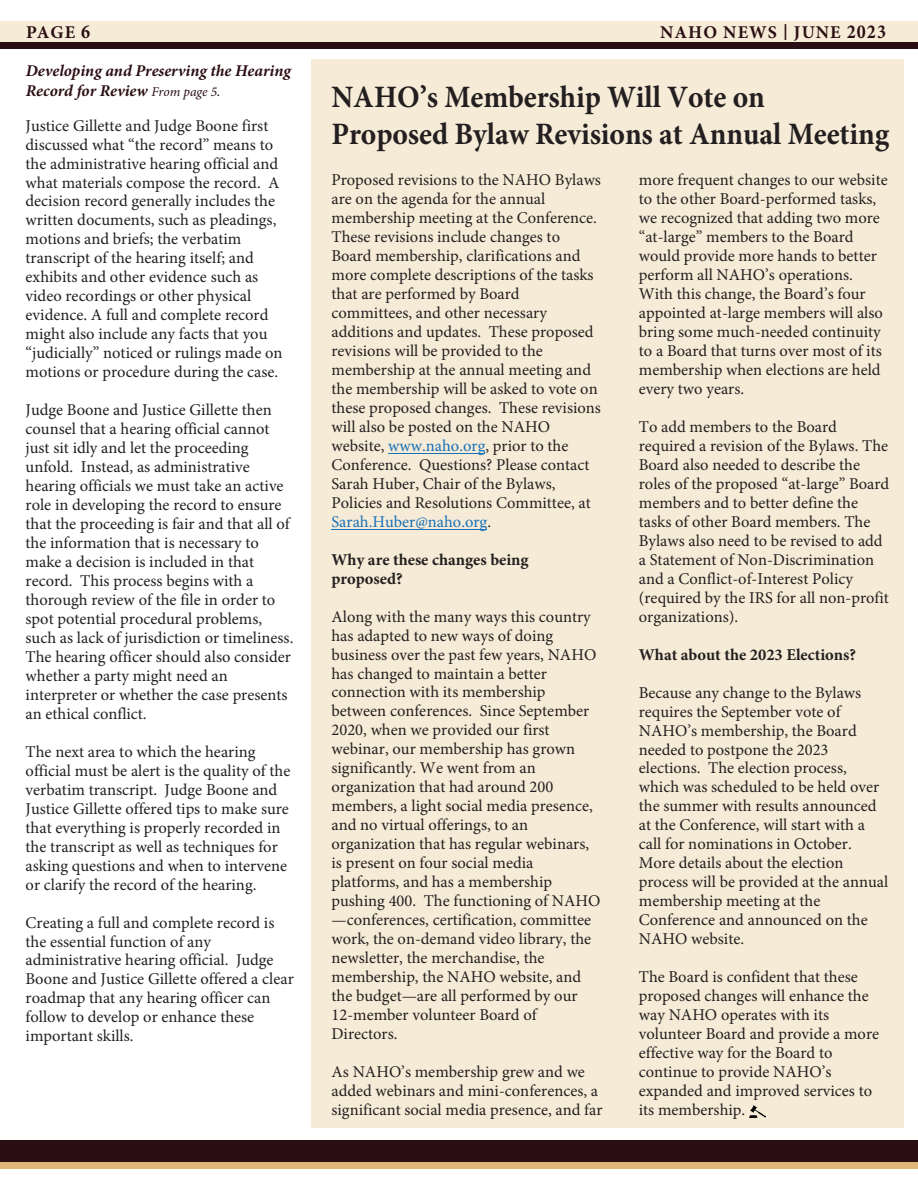
<style>
.page{position:relative;width:918px;height:1188px;background:#fff}
.page>*{position:absolute;margin:0;border:0;box-sizing:border-box;transform-origin:0 0}
.t1{font:700 31.2px/37.3px "Minion Pro";letter-spacing:-.005em;color:#231f20;scale:.95 1}
.t2{font:700 18px "Minion Pro";letter-spacing:.06em;color:#2b0e13}
.t3{font:16.5px/18.9px "Minion Pro";color:#231f20}
.t4{font:italic 700 16.5px/19.8px "Minion Pro";color:#2b0e13}
.t5{font:700 16.5px/18.9px "Minion Pro";color:#231f20}
.s1{font-size:19.8px}
.s2{font-size:15.9px}
.s3{font-weight:400;font-size:13.5px}
.s4{font-family:"Lincoln Miller B";font-weight:400;font-size:13.5px}
.s5{color:#1871b9}
</style>
<div class="page">
<div style="left:311px;top:59px;width:592px;height:1069px;background:#f6ebd6"></div>
<div style="left:0;top:21px;width:918px;height:22px;background:#f6ebd6"></div>
<div style="left:0;top:42px;width:918px;height:7px;background:#2b0e13"></div>
<div style="left:0;top:1140px;width:918px;height:22px;background:#2b0e13"></div>
<div style="left:0;top:1162px;width:918px;height:6px;background:#dfb776"></div>
<img style="left:750px;top:1105px;width:15px;height:13px">
<hr style="left:332px;top:529px;width:155px;height:1px;background:#1871b9">
<hr style="left:389px;top:453px;width:96px;height:1px;background:#1871b9">
<p class="t2" style="left:26px;top:19px;width:66px">PAGE <span class="s1">6</span></p>
<p class="t2" style="left:660px;top:20px;width:227px">NAHO NEWS <span class="s2">|</span> JUNE <span class="s1">2023</span></p>
<p class="t4" style="left:26px;top:61px;width:267px">Developing and Preserving the Hearing<br>Record for Review <span class="s3">From page 5</span><span class="s4">.</span></p>
<p class="t3" style="left:26px;top:116px;width:258px">Justice Gillette and Judge Boone first discussed what “the record” means to the administrative hearing official and what materials compose the record. A decision record generally includes the written documents, such as pleadings, motions and briefs; the verbatim transcript of the hearing itself; and exhibits and other evidence such as video recordings or other physical evidence. A full and complete record might also include any facts that you “judicially” noticed or rulings made on motions or procedure during the case.</p>
<p class="t3" style="left:26px;top:401px;width:269px">Judge Boone and Justice Gillette then counsel that a hearing official cannot just sit idly and let the proceeding unfold. Instead, as administrative hearing officials we must take an active role in developing the record to ensure that the proceeding is fair and that all of the information that is necessary to make a decision is included in that record. This process begins with a thorough review of the file in order to spot potential procedural problems, such as lack of jurisdiction or timeliness.<br>The hearing officer should also consider whether a party might need an interpreter or whether the case presents an ethical conflict.</p>
<p class="t3" style="left:26px;top:742px;width:266px">The next area to which the hearing official must be alert is the quality of the verbatim transcript. Judge Boone and Justice Gillette offered tips to make sure that everything is properly recorded in the transcript as well as techniques for asking questions and when to intervene or clarify the record of the hearing.</p>
<p class="t3" style="left:26px;top:913px;width:270px">Creating a full and complete record is the essential function of any administrative hearing official. Judge Boone and Justice Gillette offered a clear roadmap that any hearing officer can follow to develop or enhance these important skills.</p>
<h1 class="t1" style="left:332px;top:78px;width:589px">NAHO’s Membership Will Vote on<br>Proposed Bylaw Revisions at Annual Meeting</h1>
<p class="t3" style="left:332px;top:170px;width:271px">Proposed revisions to the NAHO Bylaws are on the agenda for the annual membership meeting at the Conference.<br>These revisions include changes to Board membership, clarifications and more complete descriptions of the tasks that are performed by Board committees, and other necessary additions and updates. These proposed revisions will be provided to the membership at the annual meeting and the membership will be asked to vote on these proposed changes. These revisions will also be posted on the NAHO website, <span class="s5">www.naho.org</span>, prior to the Conference. Questions? Please contact Sarah Huber, Chair of the Bylaws, Policies and Resolutions Committee, at <span class="s5">Sarah.Huber@naho.org</span>.</p>
<p class="t5" style="left:332px;top:550px;width:199px">Why are these changes being proposed?</p>
<p class="t3" style="left:332px;top:607px;width:271px">Along with the many ways this country has adapted to new ways of doing business over the past few years, NAHO has changed to maintain a better connection with its membership between conferences. Since September 2020, when we provided our first webinar, our membership has grown significantly. We went from an organization that had around 200 members, a light social media presence, and no virtual offerings, to an organization that has regular webinars, is present on four social media platforms, and has a membership pushing 400. The functioning of NAHO —conferences, certification, committee work, the on-demand video library, the newsletter, the merchandise, the membership, the NAHO website, and the budget—are all performed by our 12-member volunteer Board of Directors.</p>
<p class="t3" style="left:332px;top:1062px;width:273px">As NAHO’s membership grew and we added webinars and mini-conferences, a significant social media presence, and far</p>
<p class="t3" style="left:639px;top:170px;width:250px">more frequent changes to our website to the other Board-performed tasks, we recognized that adding two more “at-large” members to the Board would provide more hands to better perform all NAHO’s operations.<br>With this change, the Board’s four appointed at-large members will also bring some much-needed continuity to a Board that turns over most of its membership when elections are held every two years.</p>
<p class="t3" style="left:639px;top:417px;width:252px">To add members to the Board required a revision of the Bylaws. The Board also needed to describe the roles of the proposed “at-large” Board members and to better define the tasks of other Board members. The Bylaws also need to be revised to add a Statement of Non-Discrimination and a Conflict-of-Interest Policy (required by the IRS for all non-profit organizations).</p>
<p class="t5" style="left:639px;top:645px;width:219px">What about the 2023 Elections?</p>
<p class="t3" style="left:639px;top:683px;width:251px">Because any change to the Bylaws requires the September vote of<br>NAHO’s membership, the Board needed to postpone the 2023 elections. The election process, which was scheduled to be held over the summer with results announced at the Conference, will start with a call for nominations in October.<br>More details about the election process will be provided at the annual membership meeting at the<br>Conference and announced on the<br>NAHO website.</p>
<p class="t3" style="left:639px;top:967px;width:242px">The Board is confident that these proposed changes will enhance the way NAHO operates with its volunteer Board and provide a more effective way for the Board to continue to provide NAHO’s expanded and improved services to its membership.</p>
</div>
